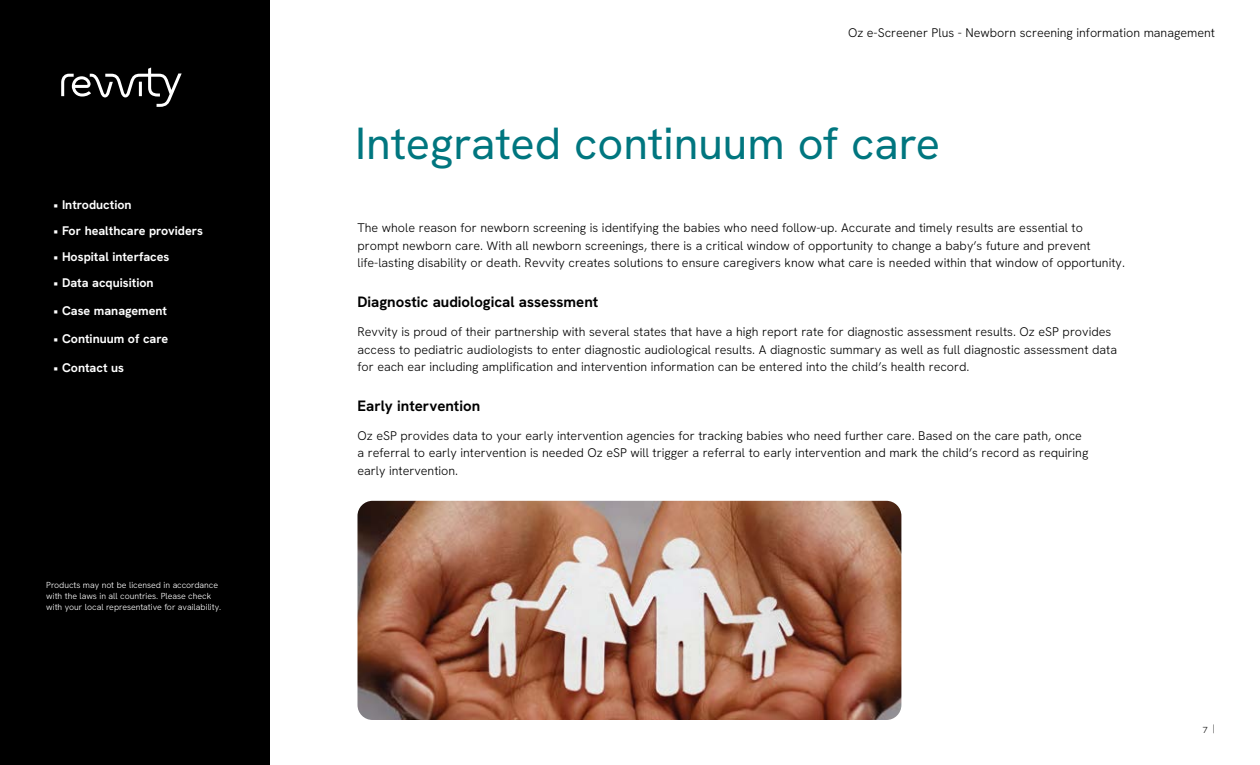
<style>
.page{position:relative;width:1260px;height:765px;background:#fff}
.page>*{position:absolute;margin:0;border:0;box-sizing:border-box;transform-origin:0 0}
.t1{font:45px "Hanken Grotesk";color:#00767f}
.t2{font:15px "Hanken Grotesk";color:#000}
.t3{font:300 12.5px/17.5px "Hanken Grotesk";color:#000}
.t4{font:12.5px "Hanken Grotesk";color:#fff}
.t5{font:300 8.75px/11.2px "Hanken Grotesk";color:#fff}
.t6{font:300 8.75px "Hanken Grotesk";color:#000}
</style>
<div class="page">
<div style="left:0;top:0;width:270px;height:765px;background:#000"></div>
<svg style="left:61px;top:68px;width:121px;height:39px"></svg>
<img style="left:358px;top:501px;width:543px;height:219px">
<p class="t4" style="left:54px;top:196px;width:80px">• Introduction</p>
<p class="t4" style="left:54px;top:222px;width:151px">• For healthcare providers</p>
<p class="t4" style="left:54px;top:248px;width:117px">• Hospital interfaces</p>
<p class="t4" style="left:54px;top:274px;width:102px">• Data acquisition</p>
<p class="t4" style="left:54px;top:302px;width:115px">• Case management</p>
<p class="t4" style="left:54px;top:331px;width:116px">• Continuum of care</p>
<p class="t4" style="left:54px;top:359px;width:72px">• Contact us</p>
<p class="t5" style="left:46px;top:579px;width:177px">Products may not be licensed in accordance with the laws in all countries. Please check with your local representative for availability.</p>
<p class="t3" style="left:848px;top:23px;width:368px">Oz e-Screener Plus - Newborn screening information management</p>
<h1 class="t1" style="left:355px;top:115px;width:586px">Integrated continuum of care</h1>
<p class="t3" style="left:358px;top:219px;width:769px">The whole reason for newborn screening is identifying the babies who need follow-up. Accurate and timely results are essential to prompt newborn care. With all newborn screenings, there is a critical window of opportunity to change a baby’s future and prevent life‑lasting disability or death. Revvity creates solutions to ensure caregivers know what care is needed within that window of opportunity.</p>
<p class="t2" style="left:358px;top:293px;width:242px">Diagnostic audiological assessment</p>
<p class="t3" style="left:358px;top:323px;width:761px">Revvity is proud of their partnership with several states that have a high report rate for diagnostic assessment results. Oz eSP provides access to pediatric audiologists to enter diagnostic audiological results. A diagnostic summary as well as full diagnostic assessment data for each ear including amplification and intervention information can be entered into the child’s health record.</p>
<p class="t2" style="left:358px;top:396px;width:124px">Early intervention</p>
<p class="t3" style="left:358px;top:427px;width:732px">Oz eSP provides data to your early intervention agencies for tracking babies who need further care. Based on the care path, once a referral to early intervention is needed Oz eSP will trigger a referral to early intervention and mark the child’s record as requiring early intervention.</p>
<p class="t6" style="left:1203px;top:723px;width:14px">7 |</p>
</div>
